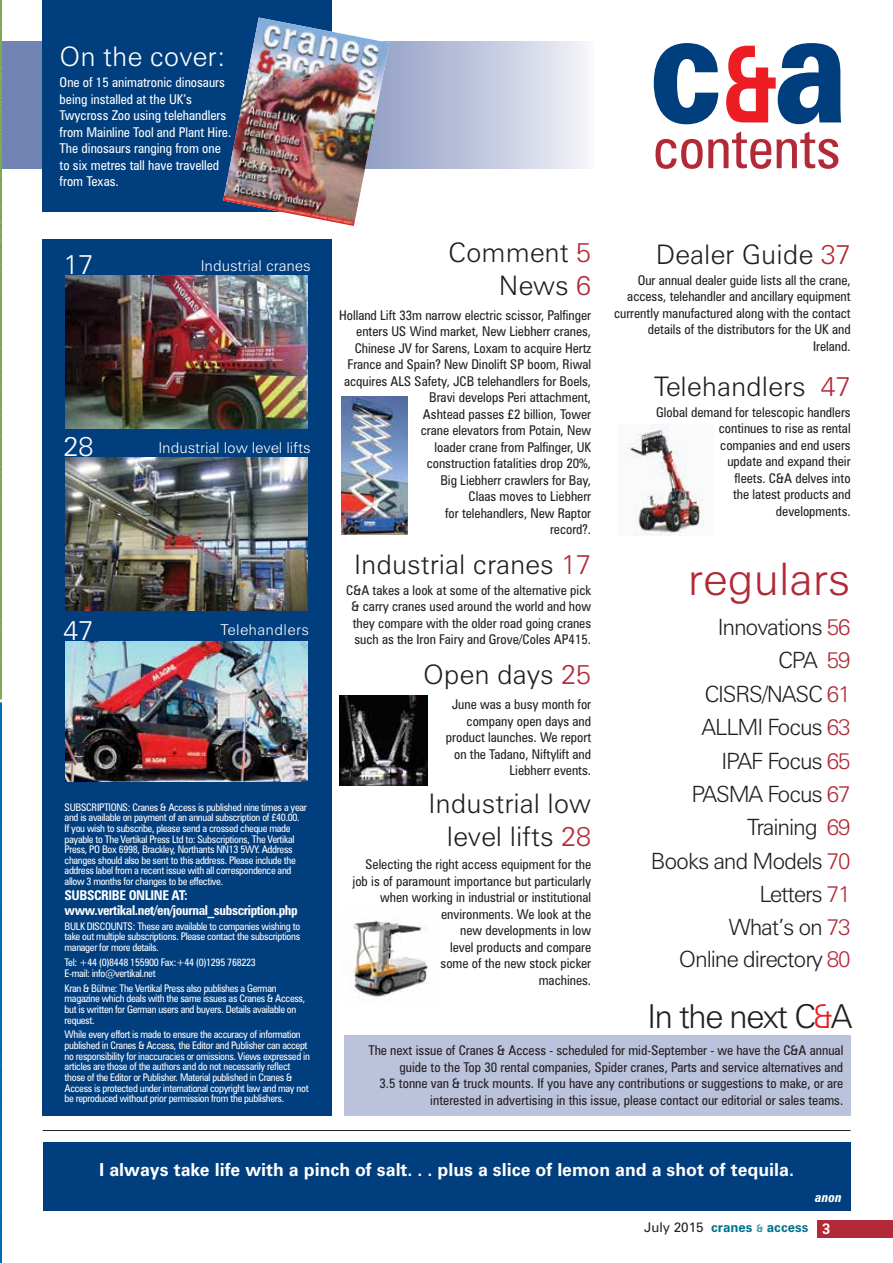
<style>
.page{position:relative;width:893px;height:1263px;background:#fff}
.page>*{position:absolute;margin:0;border:0;box-sizing:border-box;transform-origin:0 0}
.t1{font:900 154.5px "Zurich BT";color:#003e7e;scale:.79 1}
.t2{font:condensed 57px "Zurich BT";color:#b22a37}
.t3{font:300 45px "Zurich BT";color:#b22a37}
.t4{font:300 33px "Zurich BT";letter-spacing:-.05em;color:#231f20}
.t5{font:300 27px/32.4px "Zurich BT";color:#231f20;text-align:right}
.t6{font:300 27px "Zurich BT";color:#fff}
.t7{font:300 22.5px/33.3px "Zurich BT";letter-spacing:-.05em;color:#231f20;text-align:right}
.t8{font:700 18px "Zurich BT";color:#fff}
.t9{font:300 15px "Zurich BT";letter-spacing:-.005em;color:#fff}
.t10{font:300 15px "Zurich BT";letter-spacing:.025em;color:#fff}
.t11{font:condensed 13.5px/16.5px "Zurich BT";color:#231f20;text-align:right}
.t12{font:condensed 13.5px/16.5px "Zurich BT";color:#fff}
.t13{font:700 condensed 13.5px/14.9px "Zurich BT";letter-spacing:-.03em;color:#fff}
.t14{font:700 13.5px "Zurich BT";color:#00728f}
.t15{font:italic 700 condensed 13.5px "Zurich BT";color:#fff}
.t16{font:condensed 10.5px/10.6px "Zurich BT";letter-spacing:-.03em;color:#fff}
.s1{font-weight:700;font-size:106.5px;color:#ed1d24}
.s2{color:#b22a37}
.s3{color:#ed1d24}
.s4{font-weight:400;color:#231f20}
.s5{font-size:10.5px;color:#3c9db6}
.s6{font-size:15px;color:#fff}
</style>
<div class="page">
<div style="left:818px;top:1220px;width:75px;height:17px;background:#b22a37"></div>
<svg style="left:1px;top:41px;width:585px;height:128px;background:#b5bdd7"></svg>
<div style="left:43px;top:0;width:289px;height:211px;background:#003e7e"></div>
<div style="left:43px;top:240px;width:289px;height:876px;background:#003e7e"></div>
<div style="left:43px;top:1143px;width:807px;height:68px;background:#003e7e"></div>
<hr style="left:43px;top:1130px;width:808px;height:1px;background:#231f20">
<div style="left:344px;top:1035px;width:507px;height:81px;background:#bbc2db"></div>
<img style="left:65px;top:275px;width:243px;height:153px">
<img style="left:65px;top:457px;width:243px;height:153px">
<img style="left:65px;top:641px;width:243px;height:140px">
<img style="left:223px;top:18px;width:166px;height:208px">
<img style="left:0;top:0;width:1px;height:1263px">
<img style="left:342px;top:396px;width:65px;height:139px">
<img style="left:340px;top:696px;width:87px;height:89px">
<img style="left:625px;top:424px;width:79px;height:111px">
<img style="left:342px;top:920px;width:86px;height:77px">
<h3 class="t6" style="left:60px;top:40px;width:168px">On the cover:</h3>
<p class="t12" style="left:60px;top:74px;width:173px">One of 15 animatronic dinosaurs being installed at the UK’s<br>Twycross Zoo using telehandlers from Mainline Tool and Plant Hire.<br>The dinosaurs ranging from one to six metres tall have travelled from Texas.</p>
<h3 class="t6" style="left:63px;top:248px;width:31px">17</h3>
<p class="t9" style="left:201px;top:256px;width:111px">Industrial cranes</p>
<h3 class="t6" style="left:63px;top:430px;width:31px">28</h3>
<p class="t9" style="left:158px;top:438px;width:154px">Industrial low level lifts</p>
<h3 class="t6" style="left:63px;top:614px;width:31px">47</h3>
<p class="t10" style="left:221px;top:621px;width:90px">Telehandlers</p>
<p class="t16" style="left:65px;top:801px;width:244px">SUBSCRIPTIONS: Cranes &amp; Access is published nine times a year and is available on payment of an annual subscription of £40.00.<br>If you wish to subscribe, please send a crossed cheque made payable to The Vertikal Press Ltd to: Subscriptions, The Vertikal Press, PO Box 6998, Brackley, Northants NN13 5WY. Address changes should also be sent to this address. Please include the address label from a recent issue with all correspondence and allow 3 months for changes to be effective.</p>
<p class="t13" style="left:65px;top:888px;width:235px">Subscribe online at: www.vertikal.net/en/journal_subscription.php</p>
<p class="t16" style="left:65px;top:921px;width:237px;text-align:justify">BULK DISCOUNTS: These are available to companies wishing to take out multiple subscriptions. Please contact the subscriptions manager for more details.</p>
<p class="t16" style="left:65px;top:957px;width:193px">Tel: +44 (0)8448 155900 Fax:+44 (0)1295 768223<br>E-mail: info@vertikal.net</p>
<p class="t16" style="left:65px;top:982px;width:242px">Kran &amp; Bühne: The Vertikal Press also publishes a German magazine which deals with the same issues as Cranes &amp; Access, but is written for German users and buyers. Details available on request.</p>
<p class="t16" style="left:65px;top:1029px;width:247px">While every effort is made to ensure the accuracy of information published in Cranes &amp; Access, the Editor and Publisher can accept no responsibility for inaccuracies or omissions. Views expressed in articles are those of the authors and do not necessarily reflect those of the Editor or Publisher. Material published in Cranes &amp; Access is protected under international copyright law and may not be reproduced without prior permission from the publishers.</p>
<h1 class="t1" style="left:649px;top:-27px;width:253px">c<span class="s1">&amp;</span>a</h1>
<h2 class="t2" style="left:653px;top:113px;width:189px">contents</h2>
<h3 class="t5" style="left:448px;top:236px;width:144px">Comment <span class="s2">5<br></span>News <span class="s2">6</span></h3>
<p class="t11" style="left:339px;top:307px;width:254px">Holland Lift 33m narrow electric scissor, Palfinger enters US Wind market, New Liebherr cranes, Chinese JV for Sarens, Loxam to acquire Hertz France and Spain? New Dinolift SP boom, Riwal acquires ALS Safety, JCB telehandlers for Boels, Bravi develops Peri attachment,<br>Ashtead passes £2 billion, Tower<br>crane elevators from Potain, New<br>loader crane from Palfinger, UK<br>construction fatalities drop 20%,<br>Big Liebherr crawlers for Bay,<br>Claas moves to Liebherr<br>for telehandlers, New Raptor<br>record?.</p>
<h3 class="t5" style="left:354px;top:548px;width:239px">Industrial cranes <span class="s2">17</span></h3>
<p class="t11" style="left:352px;top:582px;width:241px;text-align:justify;text-indent:-5px">C&amp;A takes a look at some of the alternative pick &amp; carry cranes used around the world and how they compare with the older road going cranes such as the Iron Fairy and Grove/Coles AP415.</p>
<h3 class="t5" style="left:423px;top:658px;width:170px">Open days <span class="s2">25</span></h3>
<p class="t11" style="left:446px;top:696px;width:147px">June was a busy month for company open days and product launches. We report on the Tadano, Niftylift and<br>Liebherr events.</p>
<h3 class="t5" style="left:429px;top:787px;width:164px">Industrial low level lifts <span class="s2">28</span></h3>
<p class="t11" style="left:352px;top:856px;width:240px">Selecting the right access equipment for the job is of paramount importance but particularly when working in industrial or institutional environments. We look at the<br>new developments in low<br>level products and compare<br>some of the new stock picker<br>machines.</p>
<h3 class="t5" style="left:656px;top:238px;width:196px">Dealer Guide <span class="s2">37</span></h3>
<p class="t11" style="left:614px;top:271px;width:238px">Our annual dealer guide lists all the crane, access, telehandler and ancillary equipment currently manufactured along with the contact details of the distributors for the UK and Ireland.</p>
<h3 class="t5" style="left:654px;top:370px;width:198px">Telehandlers <span class="s2">47</span></h3>
<p class="t11" style="left:656px;top:403px;width:196px">Global demand for telescopic handlers continues to rise as rental<br>companies and end users<br>update and expand their<br>fleets. C&amp;A delves into<br>the latest products and developments.</p>
<h3 class="t3" style="left:688px;top:552px;width:164px">regulars</h3>
<h3 class="t7" style="left:651px;top:610px;width:201px">Innovations <span class="s2">56<br></span>CPA <span class="s2">59<br></span>CISRS/NASC <span class="s2">61<br></span>ALLMI Focus <span class="s2">63<br></span>IPAF Focus <span class="s2">65<br></span>PASMA Focus <span class="s2">67<br></span>Training <span class="s2">69<br></span>Books and Models <span class="s2">70<br></span>Letters <span class="s2">71<br></span>What’s on <span class="s2">73<br></span>Online directory <span class="s2">80</span></h3>
<h3 class="t4" style="left:648px;top:996px;width:206px">In the next C<span class="s3">&amp;</span>A</h3>
<p class="t11" style="left:368px;top:1042px;width:476px">The next issue of Cranes &amp; Access - scheduled for mid-September - we have the C&amp;A annual guide to the Top 30 rental companies, Spider cranes, Parts and service alternatives and<br>3.5 tonne van &amp; truck mounts. If you have any contributions or suggestions to make, or are interested in advertising in this issue, please contact our editorial or sales teams.</p>
<h3 class="t8" style="left:99px;top:1159px;width:696px">I always take life with a pinch of salt. . . plus a slice of lemon and a shot of tequila.</h3>
<p class="t15" style="left:815px;top:1189px;width:28px">anon</p>
<p class="t14" style="left:644px;top:1219px;width:188px"><span class="s4">July 2015</span> cranes <span class="s5">&amp;</span> access <span class="s6">3</span></p>
</div>
